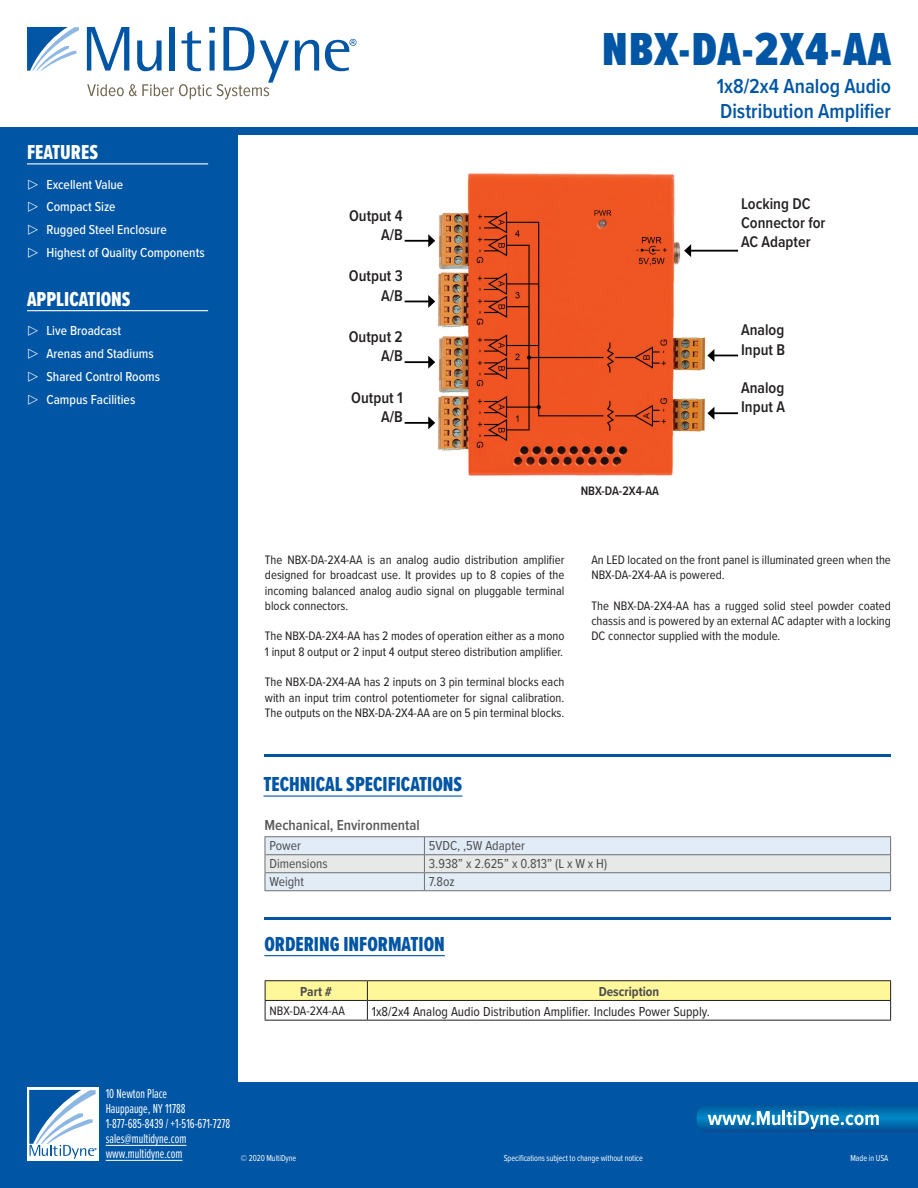
<style>
.page{position:relative;width:918px;height:1188px;background:#fff}
.page>*{position:absolute;margin:0;border:0;box-sizing:border-box;transform-origin:0 0}
.Product_Name{font:900 48px "Proxima Nova Ex Cn";letter-spacing:.025em;color:#0055a4}
.Headers_Blue{font:21px "Proxima Nova Ex Cn Extrabld";color:#0055a4}
.Main_Header_Line{font:600 21px/25.2px "Proxima Nova Cond";color:#0055a4}
.Features__white{font:21px "Proxima Nova Ex Cn Extrabld";color:#fff}
.Caption_Black{font:600 16.05px/19.4px "Proxima Nova Cond";color:#231f20}
.Table_Subhead{font:600 15px "Proxima Nova Cond";color:#58595b}
.t1{font:500 13.5px "Proxima Nova Cond";color:#fff}
.t2{font:13.5px/15px "Proxima Nova Ex Cn";color:#fff;scale:.9 1}
.Table_Text{font:13.5px "Proxima Nova Cond";color:#4d4d4f}
.Ordering_Info_Body{font:13.5px "Proxima Nova Cond";color:#231f20}
.Ordering_Info_Header{font:700 13.5px "Proxima Nova Cond";color:#4d4d4f}
.Main_Body_Text{font:12.75px/15.3px "Proxima Nova Cond";color:#231f20;text-align:justify}
.Caption_Black-2{font:600 12.75px "Proxima Nova Cond";color:#231f20}
.Ordering_Info_Body-2{font:12.75px "Proxima Nova Cond";color:#231f20}
.Copyright_Footer_inf{font:9px "Proxima Nova Cond";letter-spacing:-.005em;color:#fff;scale:.9 1}
.t3{font:600 9px "Proxima Nova Cond";letter-spacing:-.005em;color:#fff;scale:.9 1}
</style>
<div class="page">
<img style="left:423px;top:173px;width:300px;height:303px">
<hr style="left:405px;top:240px;width:24px;height:2px;background:#000">
<svg style="left:428px;top:234px;width:7px;height:13px"></svg>
<hr style="left:690px;top:250px;width:48px;height:2px;background:#000">
<svg style="left:684px;top:244px;width:7px;height:13px"></svg>
<hr style="left:405px;top:361px;width:24px;height:2px;background:#000">
<svg style="left:428px;top:356px;width:7px;height:13px"></svg>
<svg style="left:405px;top:295px;width:30px;height:13px"></svg>
<hr style="left:405px;top:422px;width:24px;height:2px;background:#000">
<svg style="left:428px;top:416px;width:7px;height:13px"></svg>
<hr style="left:713px;top:412px;width:25px;height:2px;background:#000">
<svg style="left:707px;top:407px;width:7px;height:13px"></svg>
<svg style="left:707px;top:349px;width:31px;height:13px"></svg>
<div style="left:0;top:131px;width:237px;height:1057px;background:#0055a4"></div>
<div style="left:0;top:127px;width:918px;height:7px;background:#0055a4"></div>
<hr style="left:27px;top:163px;width:181px;height:1px;background:#fff">
<hr style="left:27px;top:310px;width:181px;height:1px;background:#fff">
<svg style="left:295px;top:40px;width:24px;height:31px"></svg>
<svg style="left:27px;top:27px;width:52px;height:44px"></svg>
<svg style="left:325px;top:39px;width:32px;height:32px"></svg>
<svg style="left:87px;top:27px;width:202px;height:72px"></svg>
<hr style="left:264px;top:796px;width:198px;height:1px;background:#0055a4">
<hr style="left:264px;top:955px;width:181px;height:1px;background:#0055a4">
<hr style="left:264px;top:754px;width:627px;height:3px;background:#0055a4">
<hr style="left:264px;top:917px;width:627px;height:3px;background:#0055a4">
<hr style="left:265px;top:980px;width:102px;height:1px;background:#231f20">
<hr style="left:367px;top:980px;width:524px;height:1px;background:#231f20">
<svg style="left:265px;top:981px;width:626px;height:39px"></svg>
<hr style="left:265px;top:1020px;width:102px;height:1px;background:#231f20">
<hr style="left:367px;top:1020px;width:524px;height:1px;background:#231f20">
<hr style="left:265px;top:836px;width:159px;height:1px;background:#6d6f71">
<hr style="left:424px;top:836px;width:467px;height:1px;background:#6d6f71">
<svg style="left:265px;top:837px;width:626px;height:53px;background:#dde5eb"></svg>
<hr style="left:265px;top:890px;width:159px;height:1px;background:#6d6f71">
<hr style="left:424px;top:890px;width:467px;height:1px;background:#6d6f71">
<div style="left:0;top:1082px;width:918px;height:106px;background:#0055a4"></div>
<svg style="left:697px;top:1107px;width:221px;height:25px"></svg>
<div style="left:27px;top:1088px;width:72px;height:73px;background:linear-gradient(to bottom,#fff,#fff)"></div>
<svg style="left:29px;top:1090px;width:68px;height:69px"></svg>
<hr style="left:106px;top:1145px;width:80px;height:1px;background:#fff">
<hr style="left:106px;top:1160px;width:76px;height:1px;background:#fff">
<p class="Features__white" style="left:27px;top:137px;width:73px">FEATURES</p>
<p class="t1" style="left:46px;top:176px;width:78px">Excellent Value</p>
<p class="t1" style="left:46px;top:199px;width:71px">Compact Size</p>
<p class="t1" style="left:46px;top:222px;width:122px">Rugged Steel Enclosure</p>
<p class="t1" style="left:46px;top:245px;width:160px">Highest of Quality Components</p>
<p class="Features__white" style="left:27px;top:283px;width:105px">APPLICATIONS</p>
<p class="t1" style="left:46px;top:323px;width:76px">Live Broadcast</p>
<p class="t1" style="left:46px;top:346px;width:109px">Arenas and Stadiums</p>
<p class="t1" style="left:46px;top:369px;width:115px">Shared Control Rooms</p>
<p class="t1" style="left:46px;top:392px;width:90px">Campus Facilities</p>
<p class="Product_Name" style="left:602px;top:14px;width:290px">NBX-DA-2X4-AA</p>
<p class="Main_Header_Line" style="left:717px;top:73px;width:176px">1x8/2x4 Analog Audio<br>Distribution Amplifier</p>
<p class="Caption_Black" style="left:349px;top:205px;width:55px">Output 4</p>
<p class="Caption_Black" style="left:381px;top:225px;width:23px">A/B</p>
<p class="Caption_Black" style="left:349px;top:266px;width:55px">Output 3</p>
<p class="Caption_Black" style="left:381px;top:285px;width:23px">A/B</p>
<p class="Caption_Black" style="left:349px;top:327px;width:55px">Output 2</p>
<p class="Caption_Black" style="left:381px;top:346px;width:23px">A/B</p>
<p class="Caption_Black" style="left:351px;top:387px;width:53px">Output 1</p>
<p class="Caption_Black" style="left:381px;top:407px;width:23px">A/B</p>
<p class="Caption_Black" style="left:741px;top:193px;width:86px">Locking DC<br>Connector for</p>
<p class="Caption_Black" style="left:741px;top:232px;width:71px">AC Adapter</p>
<p class="Caption_Black" style="left:741px;top:320px;width:45px">Analog</p>
<p class="Caption_Black" style="left:741px;top:339px;width:45px">Input B</p>
<p class="Caption_Black" style="left:741px;top:378px;width:45px">Analog</p>
<p class="Caption_Black" style="left:741px;top:397px;width:45px">Input A</p>
<p class="Caption_Black-2" style="left:581px;top:482px;width:80px">NBX-DA-2X4-AA</p>
<p class="Main_Body_Text" style="left:265px;top:552px;width:301px">The NBX-DA-2X4-AA is an analog audio distribution amplifier designed for broadcast use. It provides up to 8 copies of the incoming balanced analog audio signal on pluggable terminal block connectors.</p>
<p class="Main_Body_Text" style="left:265px;top:628px;width:301px">The NBX-DA-2X4-AA has 2 modes of operation either as a mono<br>1 input 8 output or 2 input 4 output stereo distribution amplifier.</p>
<p class="Main_Body_Text" style="left:265px;top:674px;width:301px">The NBX-DA-2X4-AA has 2 inputs on 3 pin terminal blocks each with an input trim control potentiometer for signal calibration.<br>The outputs on the NBX-DA-2X4-AA are on 5 pin terminal blocks.</p>
<p class="Headers_Blue" style="left:264px;top:769px;width:200px">TECHNICAL SPECIFICATIONS</p>
<p class="Main_Body_Text" style="left:591px;top:552px;width:301px">An LED located on the front panel is illuminated green when the<br>NBX-DA-2X4-AA is powered.</p>
<p class="Main_Body_Text" style="left:591px;top:597px;width:301px">The NBX-DA-2X4-AA has a rugged solid steel powder coated chassis and is powered by an external AC adapter with a locking DC connector supplied with the module.</p>
<p class="Table_Subhead" style="left:265px;top:814px;width:157px">Mechanical, Environmental</p>
<p class="Table_Text" style="left:269px;top:836px;width:33px">Power</p>
<p class="Table_Text" style="left:429px;top:836px;width:98px">5VDC, ,5W Adapter</p>
<p class="Table_Text" style="left:269px;top:854px;width:60px">Dimensions</p>
<p class="Table_Text" style="left:429px;top:854px;width:180px">3.938” x 2.625” x 0.813” (L x W x H)</p>
<p class="Table_Text" style="left:269px;top:872px;width:36px">Weight</p>
<p class="Table_Text" style="left:429px;top:872px;width:27px">7.8oz</p>
<p class="Headers_Blue" style="left:264px;top:928px;width:182px">ORDERING INFORMATION</p>
<p class="Ordering_Info_Header" style="left:300px;top:981px;width:33px">Part #</p>
<p class="Ordering_Info_Header" style="left:599px;top:981px;width:62px">Description</p>
<p class="Ordering_Info_Body-2" style="left:270px;top:1002px;width:77px">NBX-DA-2X4-AA</p>
<p class="Ordering_Info_Body" style="left:372px;top:1001px;width:339px">1x8/2x4 Analog Audio Distribution Amplifier. Includes Power Supply.</p>
<p class="t2" style="left:106px;top:1086px;width:70px">10 Newton Place</p>
<p class="t2" style="left:106px;top:1101px;width:90px">Hauppauge, NY 11788</p>
<p class="t2" style="left:106px;top:1116px;width:140px">1-877-685-8439 / +1-516-671-7278</p>
<p class="t2" style="left:106px;top:1131px;width:91px">sales@multidyne.com www.multidyne.com</p>
<p class="t3" style="left:244px;top:1151px;width:75px">© 8/2017 MultiDyne</p>
<p class="t3" style="left:525px;top:1151px;width:139px">cations subject to change without notice</p>
<p class="t3" style="left:846px;top:1151px;width:45px">Made in USA</p>
<p class="Copyright_Footer_inf" style="left:241px;top:1151px;width:63px">© 2020 MultiDyne</p>
<p class="Copyright_Footer_inf" style="left:504px;top:1151px;width:156px">Specifications subject to change without notice</p>
<p class="Copyright_Footer_inf" style="left:851px;top:1151px;width:44px">Made in USA</p>
</div>
